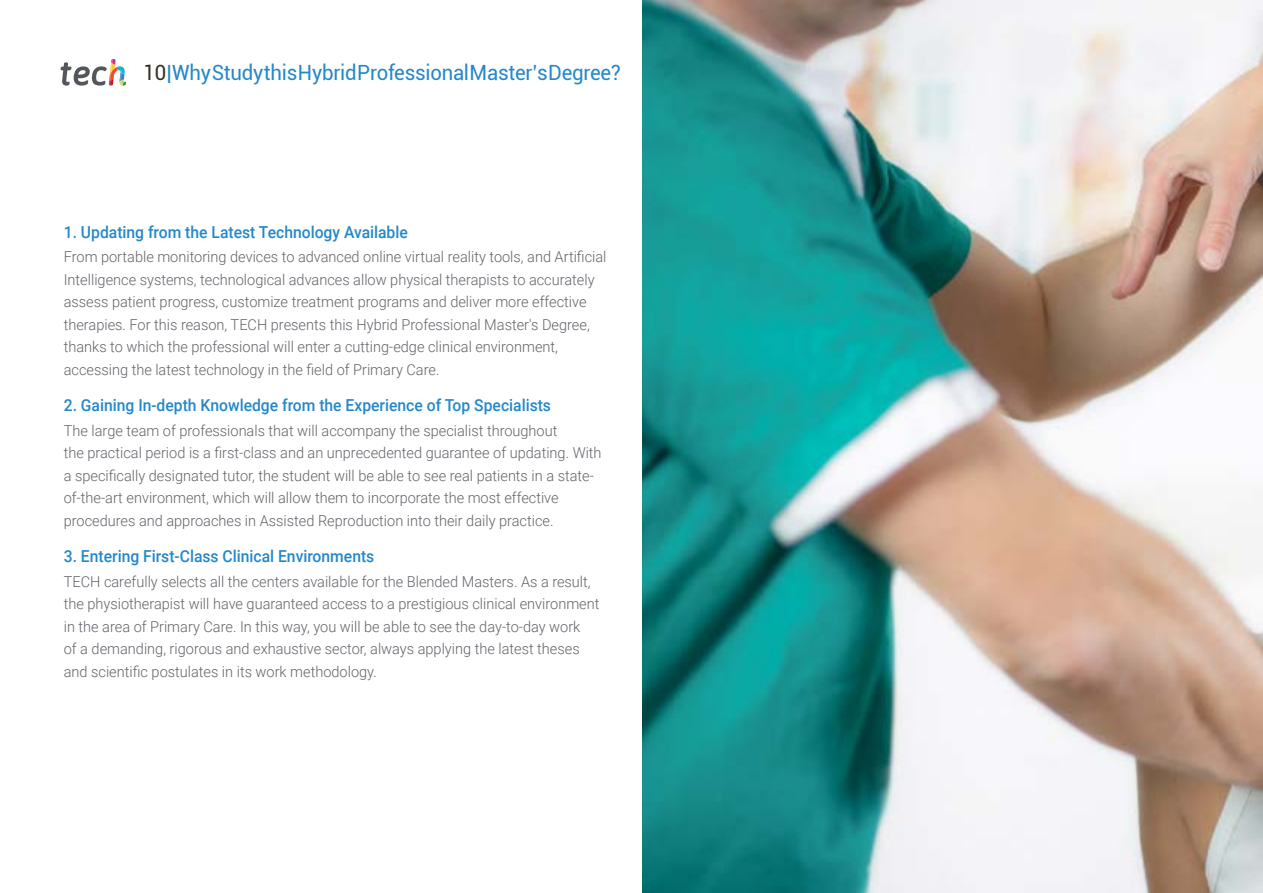
<style>
.page{position:relative;width:1263px;height:893px;background:#fff}
.page>*{position:absolute;margin:0;border:0;box-sizing:border-box;transform-origin:0 0}
.t1{font:21px "Roboto";letter-spacing:-.01em;color:#2488c9}
.t2{font:500 16.5px "Roboto";color:#2488c9;scale:.95 1}
.t3{font:300 15px/22.5px "Roboto";color:#61646a}
.s1{color:#312e20}
</style>
<div class="page">
<img style="left:642px;top:0;width:621px;height:893px">
<svg style="left:61px;top:59px;width:65px;height:27px"></svg>
<h1 class="t1" style="left:144px;top:57px;width:479px"><span class="s1">10</span> | Why Study this Hybrid Professional Master’s Degree?</h1>
<p class="t2" style="left:64px;top:220px;width:364px">1. Updating from the Latest Technology Available</p>
<p class="t3" style="left:64px;top:245px;width:544px">From portable monitoring devices to advanced online virtual reality tools, and Artificial Intelligence systems, technological advances allow physical therapists to accurately assess patient progress, customize treatment programs and deliver more effective therapies. For this reason, TECH presents this Hybrid Professional Master's Degree, thanks to which the professional will enter a cutting-edge clinical environment, accessing the latest technology in the field of Primary Care.</p>
<p class="t2" style="left:64px;top:394px;width:514px">2. Gaining In-depth Knowledge from the Experience of Top Specialists</p>
<p class="t3" style="left:64px;top:419px;width:539px">The large team of professionals that will accompany the specialist throughout<br>the practical period is a first-class and an unprecedented guarantee of updating. With a specifically designated tutor, the student will be able to see real patients in a state&shy;of-the-art environment, which will allow them to incorporate the most effective procedures and approaches in Assisted Reproduction into their daily practice.</p>
<p class="t2" style="left:64px;top:545px;width:328px">3. Entering First-Class Clinical Environments</p>
<p class="t3" style="left:64px;top:569px;width:537px">TECH carefully selects all the centers available for the Blended Masters. As a result, the physiotherapist will have guaranteed access to a prestigious clinical environment in the area of Primary Care. In this way, you will be able to see the day-to-day work<br>of a demanding, rigorous and exhaustive sector, always applying the latest theses and scientific postulates in its work methodology.</p>
</div>
